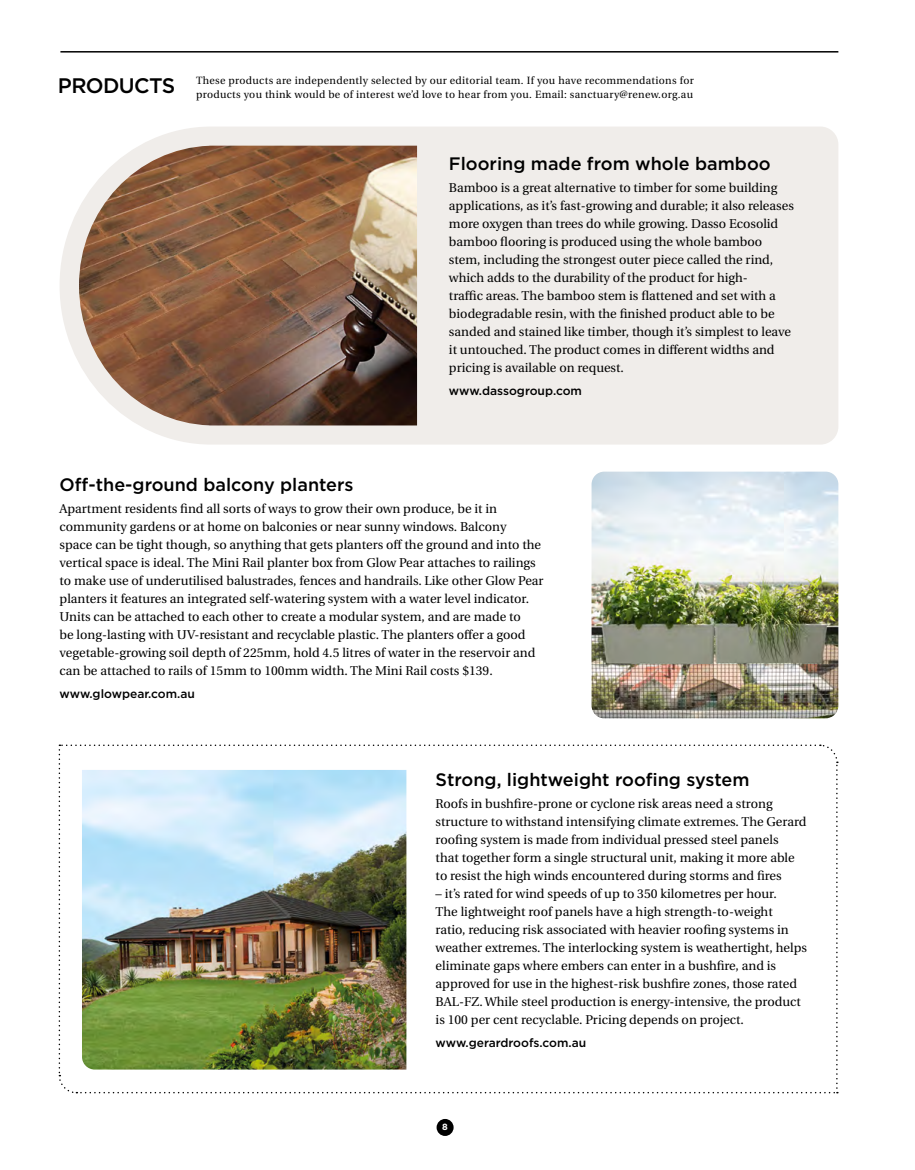
<style>
.page{position:relative;width:915px;height:1170px;background:#fff}
.page>*{position:absolute;margin:0;border:0;box-sizing:border-box;transform-origin:0 0}
.t1{font:500 18px "Gotham";color:#000}
.t2{font:12.75px/18px "Heuristica";color:#000}
.t3{font:500 12px "Gotham";color:#000}
.t4{font:10.5px/13.5px "Heuristica";letter-spacing:.03em;color:#000;text-align:right}
.t5{font:700 9px "Gotham";color:#fff}
.s1{font-family:"Gotham";font-weight:500;font-size:21px}
</style>
<div class="page">
<div style="left:436px;top:1118px;width:17px;height:17px;background:#000;border-radius:50%"></div>
<hr style="left:60px;top:51px;width:778px;height:2px;background:#000">
<svg style="left:58px;top:744px;width:779px;height:350px"></svg>
<div style="left:60px;top:127px;width:778px;height:317px;background:#f0edea"></div>
<img style="left:591px;top:471px;width:247px;height:247px">
<img style="left:82px;top:769px;width:324px;height:300px">
<img style="left:79px;top:146px;width:338px;height:279px">
<p class="t4" style="left:58px;top:74px;width:637px"><span class="s1">PRODUCTS</span> These products are independently selected by our editorial team. If you have recommendations for products you think would be of interest we’d love to hear from you. Email: sanctuary@renew.org.au</p>
<h1 class="t1" style="left:449px;top:152px;width:323px">Flooring made from whole bamboo</h1>
<p class="t2" style="left:449px;top:179px;width:346px">Bamboo is a great alternative to timber for some building applications, as it’s fast-growing and durable; it also releases more oxygen than trees do while growing. Dasso Ecosolid bamboo flooring is produced using the whole bamboo stem, including the strongest outer piece called the rind, which adds to the durability of the product for high-<br>traffic areas. The bamboo stem is flattened and set with a biodegradable resin, with the finished product able to be sanded and stained like timber, though it’s simplest to leave it untouched. The product comes in different widths and pricing is available on request.</p>
<p class="t3" style="left:449px;top:382px;width:134px">www.dassogroup.com</p>
<h1 class="t1" style="left:60px;top:473px;width:295px">Off-the-ground balcony planters</h1>
<p class="t2" style="left:60px;top:500px;width:485px">Apartment residents find all sorts of ways to grow their own produce, be it in community gardens or at home on balconies or near sunny windows. Balcony<br>space can be tight though, so anything that gets planters off the ground and into the vertical space is ideal. The Mini Rail planter box from Glow Pear attaches to railings to make use of underutilised balustrades, fences and handrails. Like other Glow Pear planters it features an integrated self-watering system with a water level indicator.<br>Units can be attached to each other to create a modular system, and are made to<br>be long-lasting with UV-resistant and recyclable plastic. The planters offer a good vegetable-growing soil depth of 225mm, hold 4.5 litres of water in the reservoir and can be attached to rails of 15mm to 100mm width. The Mini Rail costs $139.</p>
<p class="t3" style="left:60px;top:685px;width:137px">www.glowpear.com.au</p>
<h1 class="t1" style="left:435px;top:767px;width:315px">Strong, lightweight roofing system</h1>
<p class="t2" style="left:435px;top:794px;width:372px">Roofs in bushfire-prone or cyclone risk areas need a strong structure to withstand intensifying climate extremes. The Gerard roofing system is made from individual pressed steel panels<br>that together form a single structural unit, making it more able to resist the high winds encountered during storms and fires</p>
<p class="t2" style="left:435px;top:884px;width:373px">– it’s rated for wind speeds of up to 350 kilometres per hour.<br>The lightweight roof panels have a high strength-to-weight<br>ratio, reducing risk associated with heavier roofing systems in weather extremes. The interlocking system is weathertight, helps eliminate gaps where embers can enter in a bushfire, and is approved for use in the highest-risk bushfire zones, those rated BAL-FZ. While steel production is energy-intensive, the product is 100 per cent recyclable. Pricing depends on project.</p>
<p class="t3" style="left:435px;top:1034px;width:152px">www.gerardroofs.com.au</p>
<p class="t5" style="left:442px;top:1121px;width:7px">8</p>
</div>
